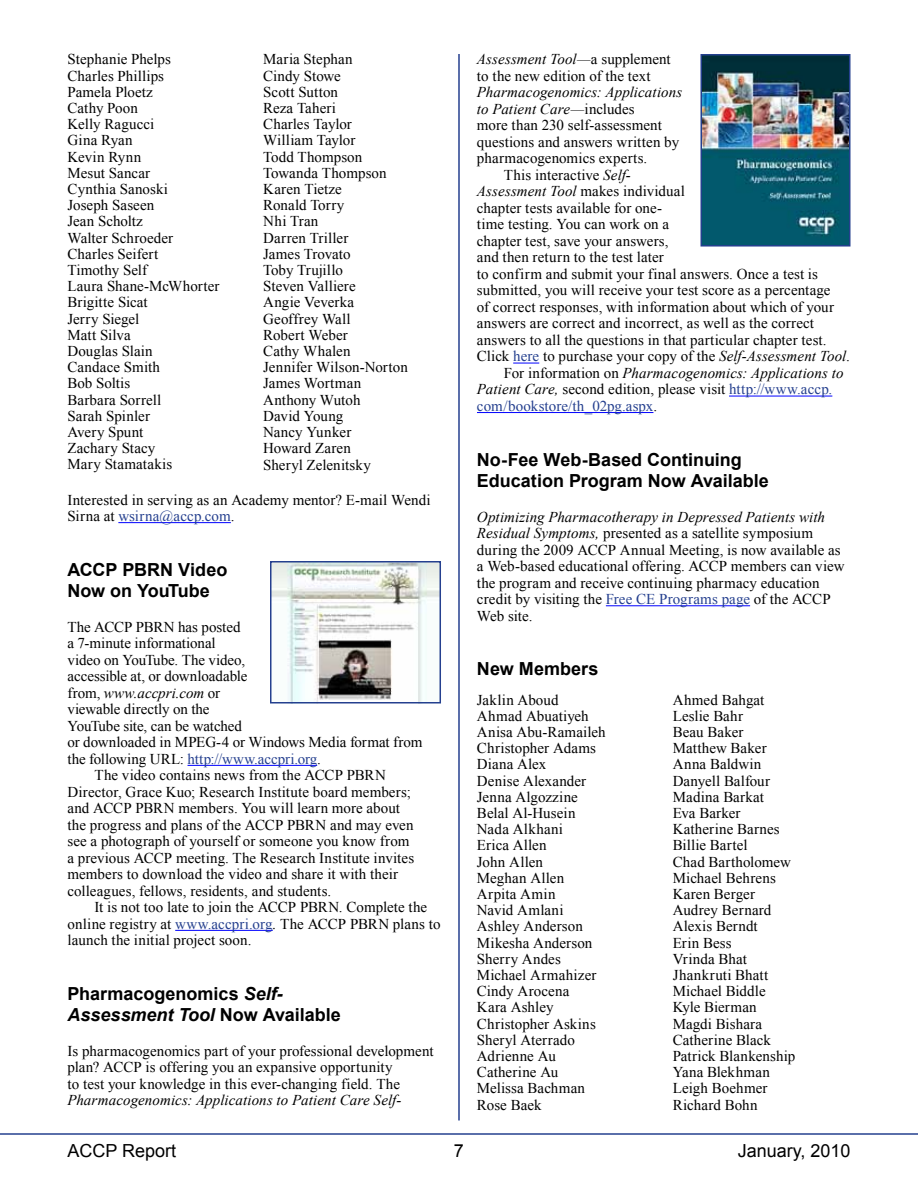
<style>
.page{position:relative;width:918px;height:1188px;background:#fff}
.page>*{position:absolute;margin:0;border:0;box-sizing:border-box;transform-origin:0 0}
.t1{font:700 18px/21.6px "Arial";color:#000}
.t2{font:18px "Arial";color:#000}
.t3{font:15px/16.2px "Times New Roman";letter-spacing:.005em;color:#000}
.t4{font:italic 15px "Times New Roman";letter-spacing:.01em;color:#000}
.t5{font:15px "Times New Roman";letter-spacing:.005em;color:#25408f}
.s1{font-style:italic}
.s2{font-style:normal}
.s3{color:#25408f}
.s4{color:#000}
</style>
<div class="page">
<hr style="left:458px;top:54px;width:2px;height:1066px;background:#25408f">
<hr style="left:0;top:1133px;width:918px;height:2px;background:#25408f">
<svg style="left:513px;top:363px;width:26px;height:1px"></svg>
<hr style="left:729px;top:396px;width:103px;height:1px;background:#00f">
<hr style="left:477px;top:412px;width:176px;height:1px;background:#00f">
<hr style="left:606px;top:605px;width:144px;height:1px;background:#00f">
<hr style="left:118px;top:522px;width:113px;height:1px;background:#00f">
<hr style="left:188px;top:765px;width:129px;height:1px;background:#00f">
<hr style="left:175px;top:930px;width:98px;height:1px;background:#00f">
<img style="left:273px;top:564px;width:165px;height:137px">
<div style="left:270px;top:561px;width:171px;height:143px;border:2px solid #25408f"></div>
<img style="left:703px;top:57px;width:144px;height:187px">
<div style="left:700px;top:54px;width:150px;height:193px;border:2px solid #25408f"></div>
<p class="t3" style="left:68px;top:51px;width:154px">Stephanie Phelps<br>Charles Phillips<br>Pamela Ploetz<br>Cathy Poon<br>Kelly Ragucci<br>Gina Ryan<br>Kevin Rynn<br>Mesut Sancar<br>Cynthia Sanoski<br>Joseph Saseen<br>Jean Scholtz<br>Walter Schroeder<br>Charles Seifert<br>Timothy Self<br>Laura Shane-McWhorter<br>Brigitte Sicat<br>Jerry Siegel<br>Matt Silva<br>Douglas Slain<br>Candace Smith<br>Bob Soltis<br>Barbara Sorrell<br>Sarah Spinler<br>Avery Spunt<br>Zachary Stacy<br>Mary Stamatakis</p>
<p class="t3" style="left:263px;top:51px;width:146px">Maria Stephan<br>Cindy Stowe<br>Scott Sutton<br>Reza Taheri<br>Charles Taylor<br>William Taylor<br>Todd Thompson<br>Towanda Thompson<br>Karen Tietze<br>Ronald Torry<br>Nhi Tran<br>Darren Triller<br>James Trovato<br>Toby Trujillo<br>Steven Valliere<br>Angie Veverka<br>Geoffrey Wall<br>Robert Weber<br>Cathy Whalen<br>Jennifer Wilson-Norton<br>James Wortman<br>Anthony Wutoh<br>David Young<br>Nancy Yunker<br>Howard Zaren<br>Sheryl Zelenitsky</p>
<p class="t3" style="left:477px;top:51px;width:195px"><span class="s1">Assessment Tool—</span>a supplement to the new edition of the text</p>
<p class="t4" style="left:477px;top:82px;width:207px">Pharmacogenomics: Applications</p>
<p class="t4" style="left:477px;top:99px;width:159px">to Patient Care—<span class="s2">includes</span></p>
<p class="t3" style="left:477px;top:117px;width:186px">more than 230 self-assessment</p>
<p class="t3" style="left:477px;top:134px;width:204px">questions and answers written by</p>
<p class="t3" style="left:477px;top:150px;width:172px">pharmacogenomics experts.</p>
<p class="t3" style="left:504px;top:167px;width:128px">This interactive <span class="s1">Self-</span></p>
<p class="t3" style="left:477px;top:183px;width:209px"><span class="s1">Assessment Tool</span> makes individual</p>
<p class="t3" style="left:477px;top:200px;width:187px">chapter tests available for one-</p>
<p class="t3" style="left:477px;top:216px;width:194px">time testing. You can work on a</p>
<p class="t3" style="left:477px;top:233px;width:193px">chapter test, save your answers,</p>
<p class="t3" style="left:477px;top:249px;width:188px">and then return to the test later</p>
<p class="t3" style="left:477px;top:266px;width:343px">to confirm and submit your final answers. Once a test is</p>
<p class="t3" style="left:477px;top:282px;width:355px">submitted, you will receive your test score as a percentage</p>
<p class="t3" style="left:477px;top:299px;width:359px">of correct responses, with information about which of your</p>
<p class="t3" style="left:477px;top:315px;width:339px">answers are correct and incorrect, as well as the correct</p>
<p class="t3" style="left:477px;top:332px;width:351px">answers to all the questions in that particular chapter test.</p>
<p class="t3" style="left:477px;top:348px;width:375px">Click <span class="s3">here</span> to purchase your copy of the <span class="s1">Self-Assessment Tool</span>.</p>
<p class="t4" style="left:504px;top:363px;width:341px"><span class="s2">For information on</span> Pharmacogenomics: Applications to</p>
<p class="t3" style="left:477px;top:381px;width:357px"><span class="s1">Patient Care,</span> second edition, please visit <span class="s3">http://www.accp.</span></p>
<p class="t5" style="left:477px;top:396px;width:182px">com/bookstore/th_02pg.aspx<span class="s4">.</span></p>
<p class="t1" style="left:477px;top:449px;width:293px">No-Fee Web-Based Continuing<br>Education Program Now Available</p>
<p class="t3" style="left:477px;top:508px;width:369px"><span class="s1">Optimizing Pharmacotherapy in Depressed Patients with Residual Symptoms,</span> presented as a satellite symposium during the 2009 ACCP Annual Meeting, is now available as a Web-based educational offering. ACCP members can view the program and receive continuing pharmacy education credit by visiting the <span class="s3">Free CE Programs page</span> of the ACCP Web site.</p>
<p class="t3" style="left:68px;top:491px;width:365px">Interested in serving as an Academy mentor? E-mail Wendi<br>Sirna at <span class="s3">wsirna@accp.com</span>.</p>
<p class="t1" style="left:68px;top:559px;width:161px">ACCP PBRN Video<br>Now on YouTube</p>
<p class="t3" style="left:68px;top:618px;width:175px">The ACCP PBRN has posted</p>
<p class="t3" style="left:68px;top:635px;width:150px">a 7-minute informational</p>
<p class="t3" style="left:68px;top:651px;width:179px">video on YouTube. The video,</p>
<p class="t3" style="left:68px;top:668px;width:182px">accessible at, or downloadable</p>
<p class="t4" style="left:68px;top:682px;width:154px"><span class="s2">from,</span> www.accpri.com <span class="s2">or</span></p>
<p class="t3" style="left:68px;top:701px;width:144px">viewable directly on the</p>
<p class="t3" style="left:68px;top:717px;width:176px">YouTube site, can be watched</p>
<p class="t3" style="left:68px;top:734px;width:356px">or downloaded in MPEG-4 or Windows Media format from</p>
<p class="t5" style="left:68px;top:749px;width:255px"><span class="s4">the following URL:</span> http://www.accpri.org<span class="s4">.</span></p>
<p class="t3" style="left:94px;top:767px;width:293px">The video contains news from the ACCP PBRN</p>
<p class="t3" style="left:68px;top:783px;width:345px">Director, Grace Kuo; Research Institute board members;</p>
<p class="t3" style="left:68px;top:800px;width:334px">and ACCP PBRN members. You will learn more about</p>
<p class="t3" style="left:68px;top:816px;width:348px">the progress and plans of the ACCP PBRN and may even</p>
<p class="t3" style="left:68px;top:833px;width:344px">see a photograph of yourself or someone you know from</p>
<p class="t3" style="left:68px;top:849px;width:348px">a previous ACCP meeting. The Research Institute invites</p>
<p class="t3" style="left:68px;top:866px;width:332px">members to download the video and share it with their</p>
<p class="t3" style="left:68px;top:882px;width:265px">colleagues, fellows, residents, and students.</p>
<p class="t3" style="left:94px;top:899px;width:334px">It is not too late to join the ACCP PBRN. Complete the</p>
<p class="t3" style="left:68px;top:915px;width:375px">online registry at <span class="s3">www.accpri.org</span><span class="s1">.</span> The ACCP PBRN plans to</p>
<p class="t3" style="left:68px;top:932px;width:185px">launch the initial project soon.</p>
<p class="t1" style="left:68px;top:983px;width:275px">Pharmacogenomics <span class="s1">Self-<br>Assessment Tool</span> Now Available</p>
<p class="t3" style="left:68px;top:1042px;width:368px">Is pharmacogenomics part of your professional development plan? ACCP is offering you an expansive opportunity<br>to test your knowledge in this ever-changing field. The</p>
<p class="t4" style="left:68px;top:1090px;width:335px">Pharmacogenomics: Applications to Patient Care Self-</p>
<p class="t1" style="left:477px;top:659px;width:123px">New Members</p>
<p class="t3" style="left:477px;top:691px;width:130px">Jaklin Aboud<br>Ahmad Abuatiyeh<br>Anisa Abu-Ramaileh<br>Christopher Adams<br>Diana Alex<br>Denise Alexander<br>Jenna Algozzine<br>Belal Al-Husein<br>Nada Alkhani<br>Erica Allen<br>John Allen<br>Meghan Allen<br>Arpita Amin<br>Navid Amlani<br>Ashley Anderson<br>Mikesha Anderson<br>Sherry Andes<br>Michael Armahizer<br>Cindy Arocena<br>Kara Ashley<br>Christopher Askins<br>Sheryl Aterrado<br>Adrienne Au<br>Catherine Au<br>Melissa Bachman<br>Rose Baek</p>
<p class="t3" style="left:673px;top:691px;width:124px">Ahmed Bahgat<br>Leslie Bahr<br>Beau Baker<br>Matthew Baker<br>Anna Baldwin<br>Danyell Balfour<br>Madina Barkat<br>Eva Barker<br>Katherine Barnes<br>Billie Bartel<br>Chad Bartholomew<br>Michael Behrens<br>Karen Berger<br>Audrey Bernard<br>Alexis Berndt<br>Erin Bess<br>Vrinda Bhat<br>Jhankruti Bhatt<br>Michael Biddle<br>Kyle Bierman<br>Magdi Bishara<br>Catherine Black<br>Patrick Blankenship<br>Yana Blekhman<br>Leigh Boehmer<br>Richard Bohn</p>
<p class="t2" style="left:68px;top:1139px;width:110px">ACCP Report</p>
<p class="t2" style="left:454px;top:1139px;width:12px">7</p>
<p class="t2" style="left:738px;top:1139px;width:114px">January, 2010</p>
</div>
